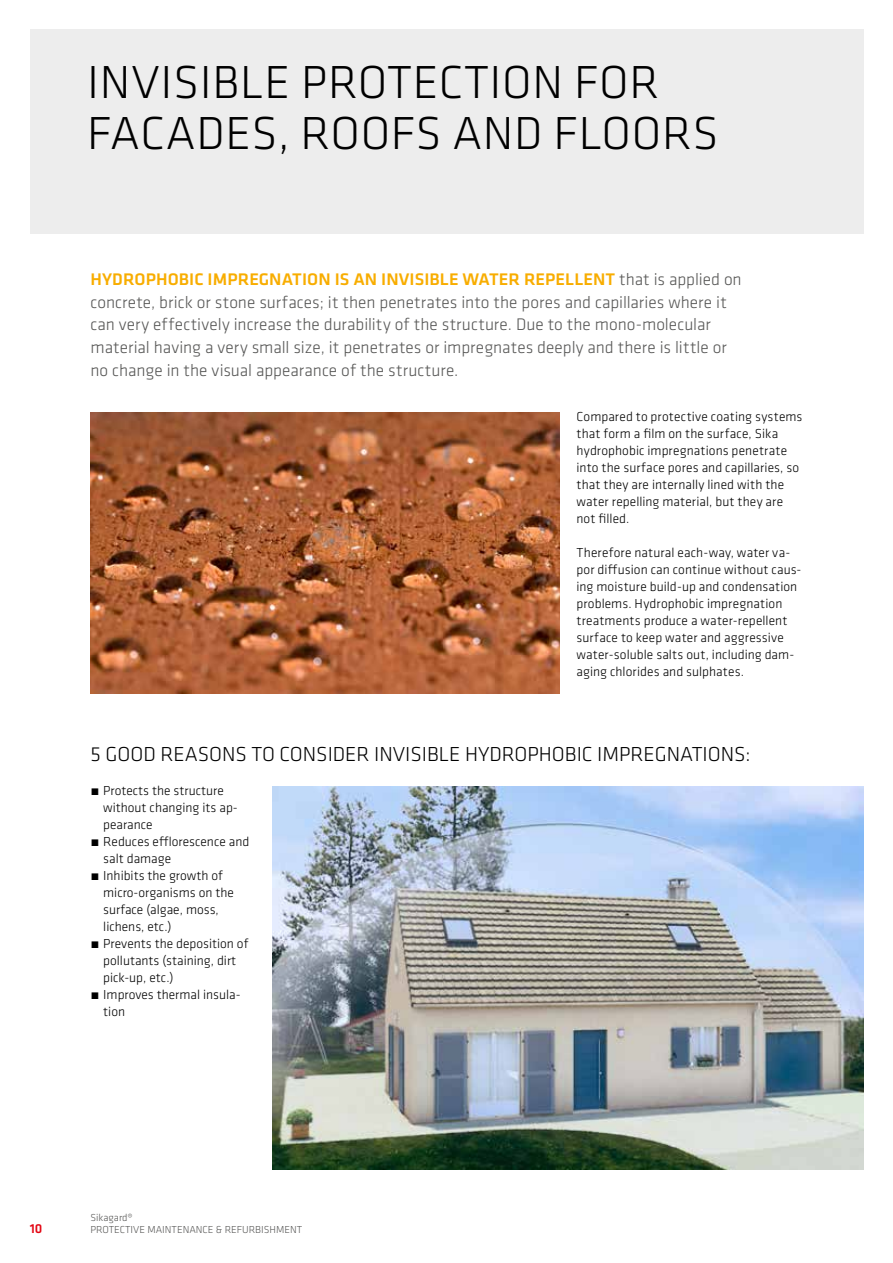
<style>
.page{position:relative;width:893px;height:1263px;background:#fff}
.page>*{position:absolute;margin:0;border:0;box-sizing:border-box;transform-origin:0 0}
.t1{font:300 48px/51px "Klavika";letter-spacing:.015em;color:#000}
.t2{font:300 21px "Klavika";color:#000}
.t3{font:300 17.4px/22.6px "Klavika";color:#575756}
.t4{font:300 13.5px/17px "Klavika";color:#000}
.t5{font:500 13.5px "Klavika";color:#e30613}
.t6{font:300 10.5px/12.6px "Klavika";color:#575756}
.s1{font-weight:500;color:#f8ad00}
</style>
<div class="page">
<img style="left:91px;top:412px;width:468px;height:281px">
<img style="left:273px;top:787px;width:590px;height:382px">
<div style="left:30px;top:30px;width:833px;height:204px;background:#ededed"></div>
<h1 class="t1" style="left:87px;top:56px;width:633px">INVISIBLE PROTECTION FOR<br>FACADES, ROOFS AND FLOORS</h1>
<p class="t3" style="left:91px;top:268px;width:653px"><span class="s1">HYDROPHOBIC IMPREGNATION IS AN INVISIBLE WATER REPELLENT</span> that is applied on concrete, brick or stone surfaces; it then penetrates into the pores and capillaries where it can very effectively increase the durability of the structure. Due to the mono-molecular material having a very small size, it penetrates or impregnates deeply and there is little or no change in the visual appearance of the structure.</p>
<p class="t4" style="left:576px;top:408px;width:227px">Compared to protective coating systems that form a film on the surface, Sika hydrophobic impregnations penetrate into the surface pores and capillaries, so that they are internally lined with the water repelling material, but they are not filled.</p>
<p class="t4" style="left:576px;top:544px;width:226px">Therefore natural each-way, water va&shy;por diffusion can continue without caus&shy;ing moisture build-up and condensation problems. Hydrophobic impregnation treatments produce a water-repellent surface to keep water and aggressive water-soluble salts out, including dam&shy;aging chlorides and sulphates.</p>
<h2 class="t2" style="left:91px;top:742px;width:662px">5 GOOD REASONS TO CONSIDER INVISIBLE HYDROPHOBIC IMPREGNATIONS:</h2>
<p class="t4" style="left:90px;top:782px;width:135px">́ Protects the structure</p>
<p class="t4" style="left:103px;top:799px;width:136px">without changing its ap-</p>
<p class="t4" style="left:103px;top:816px;width:51px">pearance</p>
<p class="t4" style="left:90px;top:833px;width:160px">́ Reduces efflorescence and</p>
<p class="t4" style="left:103px;top:850px;width:69px">salt damage</p>
<p class="t4" style="left:90px;top:867px;width:134px">́ Inhibits the growth of</p>
<p class="t4" style="left:103px;top:884px;width:132px">micro-organisms on the</p>
<p class="t4" style="left:103px;top:901px;width:117px">surface (algae, moss,</p>
<p class="t4" style="left:103px;top:918px;width:70px">lichens, etc.)</p>
<p class="t4" style="left:90px;top:935px;width:160px">́ Prevents the deposition of</p>
<p class="t4" style="left:103px;top:952px;width:134px">pollutants (staining, dirt</p>
<p class="t4" style="left:103px;top:969px;width:72px">pick-up, etc.)</p>
<p class="t4" style="left:90px;top:986px;width:152px">́ Improves thermal insula-</p>
<p class="t4" style="left:103px;top:1003px;width:23px">tion</p>
<p class="t5" style="left:30px;top:1219px;width:14px">10</p>
<p class="t6" style="left:91px;top:1211px;width:213px">Sikagard®<br>PROTECTIVE MAINTENANCE &amp; REFURBISHMENT</p>
</div>
